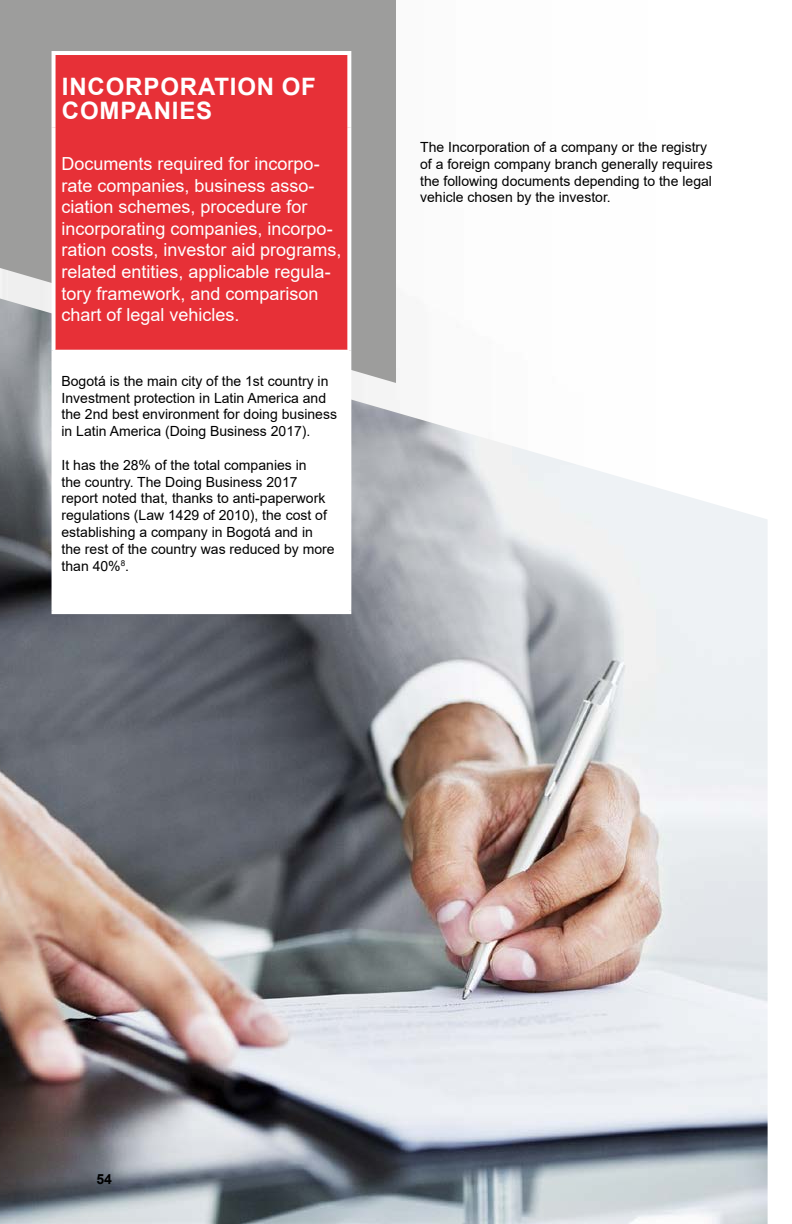
<style>
.page{position:relative;width:792px;height:1224px;background:#fff}
.page>*{position:absolute;margin:0;border:0;box-sizing:border-box;transform-origin:0 0}
.t1{font:700 24px/24px "Arial";letter-spacing:.035em;color:#fff}
.t2{font:18px/21.6px "Arial";color:#fff}
.t3{font:14px/16.8px "Arial";color:#000}
.t4{font:700 14px "Arial";color:#000}
</style>
<div class="page">
<div style="left:0;top:0;width:396px;height:298px;background:#9d9d9c"></div>
<img style="left:0;top:298px;width:768px;height:926px">
<div style="left:56px;top:55px;width:291px;height:295px;background:#e73037"></div>
<div style="left:54px;top:351px;width:295px;height:261px;background:#fff"></div>
<hr style="left:56px;top:350px;width:291px;height:2px;background:#fff">
<hr style="left:52px;top:51px;width:299px;height:4px;background:#fff">
<svg style="left:52px;top:55px;width:4px;height:72px"></svg>
<svg style="left:347px;top:55px;width:4px;height:72px"></svg>
<svg style="left:52px;top:127px;width:4px;height:224px"></svg>
<svg style="left:347px;top:127px;width:4px;height:224px"></svg>
<hr style="left:52px;top:351px;width:4px;height:259px;background:#fff">
<hr style="left:347px;top:351px;width:4px;height:259px;background:#fff">
<hr style="left:52px;top:610px;width:299px;height:4px;background:#fff">
<h1 class="t1" style="left:62px;top:75px;width:255px">INCORPORATION OF<br>COMPANIES</h1>
<p class="t2" style="left:62px;top:153px;width:281px">Documents required for incorpo&shy;rate companies, business asso&shy;ciation schemes, procedure for incorporating companies, incorpo&shy;ration costs, investor aid programs, related entities, applicable regula&shy;tory framework, and comparison chart of legal vehicles.</p>
<p class="t3" style="left:62px;top:372px;width:277px">Bogotá is the main city of the 1st country in Investment protection in Latin America and the 2nd best environment for doing business in Latin America (Doing Business 2017).</p>
<p class="t3" style="left:62px;top:456px;width:275px">It has the 28% of the total companies in<br>the country. The Doing Business 2017 report noted that, thanks to anti-paperwork regulations (Law 1429 of 2010), the cost of establishing a company in Bogotá and in the rest of the country was reduced by more than 40%<sup>8</sup>.</p>
<p class="t3" style="left:420px;top:139px;width:294px">The Incorporation of a company or the registry of a foreign company branch generally requires the following documents depending to the legal vehicle chosen by the investor.</p>
<p class="t4" style="left:96px;top:1169px;width:17px">54</p>
</div>
